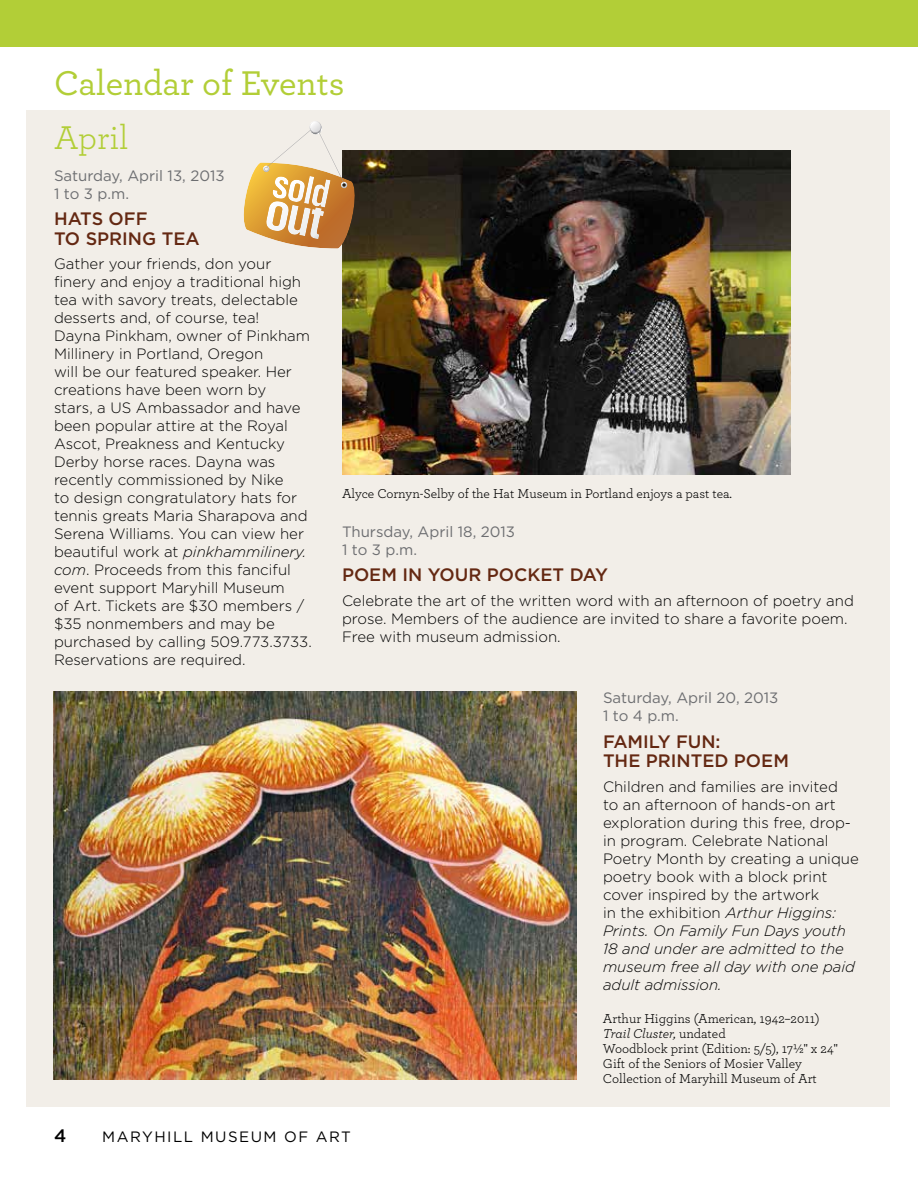
<style>
.page{position:relative;width:918px;height:1188px;background:#fff}
.page>*{position:absolute;margin:0;border:0;box-sizing:border-box;transform-origin:0 0}
.t1{font:500 36px "Archer";color:#b2ce37}
.t2{font:34.5px "Archer";color:#b2ce37}
.t3{font:500 18px/19.5px "Gotham";color:#642812}
.t4{font:500 18px "Gotham";color:#000}
.t5{font:300 15px/18px "Gotham";color:#000}
.t6{font:15px/18px "Gotham";color:#6d6e71}
.t7{font:15px "Gotham";letter-spacing:.1em;color:#000}
.t8{font:13.5px/15px "Archer";color:#000}
.s1{font-style:italic}
</style>
<div class="page">
<div style="left:0;top:0;width:918px;height:47px;background:#b2ce37"></div>
<div style="left:26px;top:637px;width:864px;height:470px;background:#f2eee8"></div>
<div style="left:26px;top:110px;width:864px;height:527px;background:#f2eee8"></div>
<img style="left:342px;top:151px;width:449px;height:323px">
<img style="left:54px;top:691px;width:522px;height:389px">
<svg style="left:243px;top:121px;width:115px;height:128px"></svg>
<h1 class="t1" style="left:54px;top:66px;width:292px">Calendar of Events</h1>
<h2 class="t2" style="left:54px;top:122px;width:76px">April</h2>
<p class="t6" style="left:54px;top:167px;width:172px">Saturday, April 13, 2013<br>1 to 3 p.m.</p>
<p class="t3" style="left:54px;top:210px;width:147px">HATS OFF<br>TO SPRING TEA</p>
<p class="t5" style="left:54px;top:256px;width:259px">Gather your friends, don your finery and enjoy a traditional high tea with savory treats, delectable desserts and, of course, tea!<br>Dayna Pinkham, owner of Pinkham<br>Millinery in Portland, Oregon<br>will be our featured speaker. Her creations have been worn by<br>stars, a US Ambassador and have been popular attire at the Royal<br>Ascot, Preakness and Kentucky<br>Derby horse races. Dayna was recently commissioned by Nike<br>to design congratulatory hats for tennis greats Maria Sharapova and<br>Serena Williams. You can view her beautiful work at <span class="s1">pinkhammilinery. com</span>. Proceeds from this fanciful event support Maryhill Museum<br>of Art. Tickets are $30 members / $35 nonmembers and may be purchased by calling 509.773.3733.<br>Reservations are required.</p>
<p class="t8" style="left:342px;top:487px;width:392px">Alyce Cornyn-Selby of the Hat Museum in Portland enjoys a past tea.</p>
<p class="t6" style="left:342px;top:523px;width:175px">Thursday, April 18, 2013<br>1 to 3 p.m.</p>
<p class="t3" style="left:342px;top:566px;width:268px">POEM IN YOUR POCKET DAY</p>
<p class="t5" style="left:342px;top:592px;width:513px">Celebrate the art of the written word with an afternoon of poetry and prose. Members of the audience are invited to share a favorite poem.<br>Free with museum admission.</p>
<p class="t6" style="left:603px;top:690px;width:177px">Saturday, April 20, 2013<br>1 to 4 p.m.</p>
<p class="t3" style="left:603px;top:732px;width:187px">FAMILY FUN:<br>THE PRINTED POEM</p>
<p class="t5" style="left:603px;top:778px;width:257px">Children and families are invited<br>to an afternoon of hands-on art exploration during this free, drop&shy;in program. Celebrate National<br>Poetry Month by creating a unique poetry book with a block print cover inspired by the artwork<br>in the exhibition <span class="s1">Arthur Higgins:<br>Prints. On Family Fun Days youth<br>18 and under are admitted to the museum free all day with one paid adult admission.</span></p>
<p class="t8" style="left:603px;top:1012px;width:236px">Arthur Higgins (American, 1942–2011)<br><span class="s1">Trail Cluster,</span> undated<br>Woodblock print (Edition: 5/5), 17½" x 24" Gift of the Seniors of Mosier Valley Collection of Maryhill Museum of Art</p>
<p class="t4" style="left:54px;top:1128px;width:14px">4</p>
<p class="t7" style="left:102px;top:1130px;width:250px">MARYHILL MUSEUM OF ART</p>
</div>
